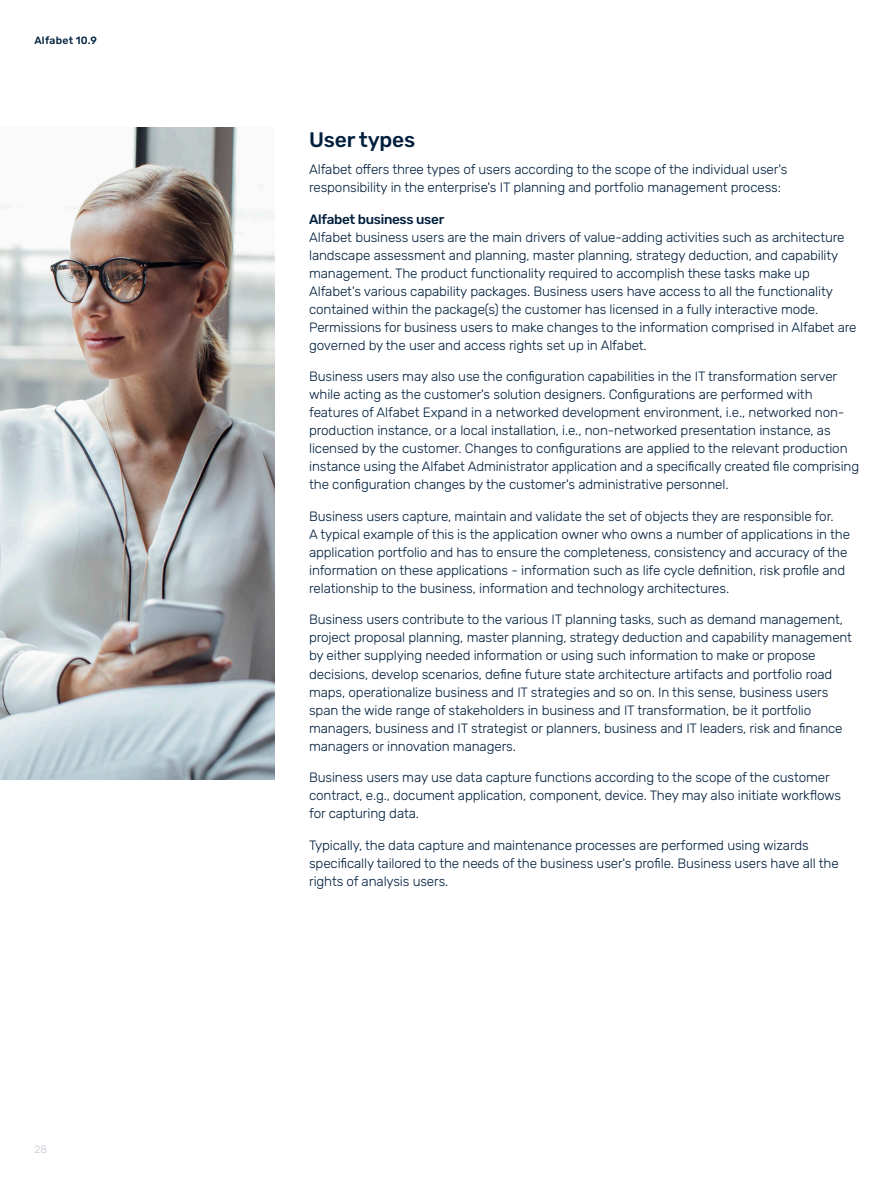
<style>
.page{position:relative;width:893px;height:1187px;background:#fff}
.page>*{position:absolute;margin:0;border:0;box-sizing:border-box;transform-origin:0 0}
.Headline_2_-_14_18{font:500 21px "Rubik";letter-spacing:-.01em;color:#011f3d}
.Body_1_-_9_12__Dark{font:300 13.5px/18px "Rubik";letter-spacing:-.01em;color:#011f3d}
.Document_Title_-_7_9{font:500 10.5px "Rubik";letter-spacing:.025em;color:#011f3d}
.Document_Title_-_7_9-2{font:300 10.5px "Rubik";color:#c0c7cf}
.s1{font-weight:500}
</style>
<div class="page">
<img style="left:0;top:128px;width:274px;height:651px">
<p class="Document_Title_-_7_9" style="left:34px;top:35px;width:64px">Alfabet 10.9</p>
<p class="Document_Title_-_7_9-2" style="left:34px;top:1142px;width:14px">28</p>
<p class="Headline_2_-_14_18" style="left:309px;top:128px;width:108px">User types</p>
<p class="Body_1_-_9_12__Dark" style="left:309px;top:161px;width:480px">Alfabet offers three types of users according to the scope of the individual user's responsibility in the enterprise's IT planning and portfolio management process:</p>
<p class="Body_1_-_9_12__Dark" style="left:309px;top:210px;width:549px"><span class="s1">Alfabet business user<br></span>Alfabet business users are the main drivers of value-adding activities such as architecture landscape assessment and planning, master planning, strategy deduction, and capability management. The product functionality required to accomplish these tasks make up Alfabet's various capability packages. Business users have access to all the functionality contained within the package(s) the customer has licensed in a fully interactive mode.<br>Permissions for business users to make changes to the information comprised in Alfabet are governed by the user and access rights set up in Alfabet.</p>
<p class="Body_1_-_9_12__Dark" style="left:309px;top:368px;width:552px">Business users may also use the configuration capabilities in the IT transformation server while acting as the customer's solution designers. Configurations are performed with features of Alfabet Expand in a networked development environment, i.e., networked non&shy;production instance, or a local installation, i.e., non-networked presentation instance, as licensed by the customer. Changes to configurations are applied to the relevant production instance using the Alfabet Administrator application and a specifically created file comprising the configuration changes by the customer's administrative personnel.</p>
<p class="Body_1_-_9_12__Dark" style="left:309px;top:507px;width:526px">Business users capture, maintain and validate the set of objects they are responsible for.</p>
<p class="Body_1_-_9_12__Dark" style="left:309px;top:525px;width:542px">A typical example of this is the application owner who owns a number of applications in the application portfolio and has to ensure the completeness, consistency and accuracy of the information on these applications - information such as life cycle definition, risk profile and relationship to the business, information and technology architectures.</p>
<p class="Body_1_-_9_12__Dark" style="left:309px;top:611px;width:544px">Business users contribute to the various IT planning tasks, such as demand management, project proposal planning, master planning, strategy deduction and capability management by either supplying needed information or using such information to make or propose decisions, develop scenarios, define future state architecture artifacts and portfolio road maps, operationalize business and IT strategies and so on. In this sense, business users span the wide range of stakeholders in business and IT transformation, be it portfolio managers, business and IT strategist or planners, business and IT leaders, risk and finance managers or innovation managers.</p>
<p class="Body_1_-_9_12__Dark" style="left:309px;top:768px;width:534px">Business users may use data capture functions according to the scope of the customer contract, e.g., document application, component, device. They may also initiate workflows for capturing data.</p>
<p class="Body_1_-_9_12__Dark" style="left:309px;top:836px;width:531px">Typically, the data capture and maintenance processes are performed using wizards specifically tailored to the needs of the business user's profile. Business users have all the rights of analysis users.</p>
</div>
